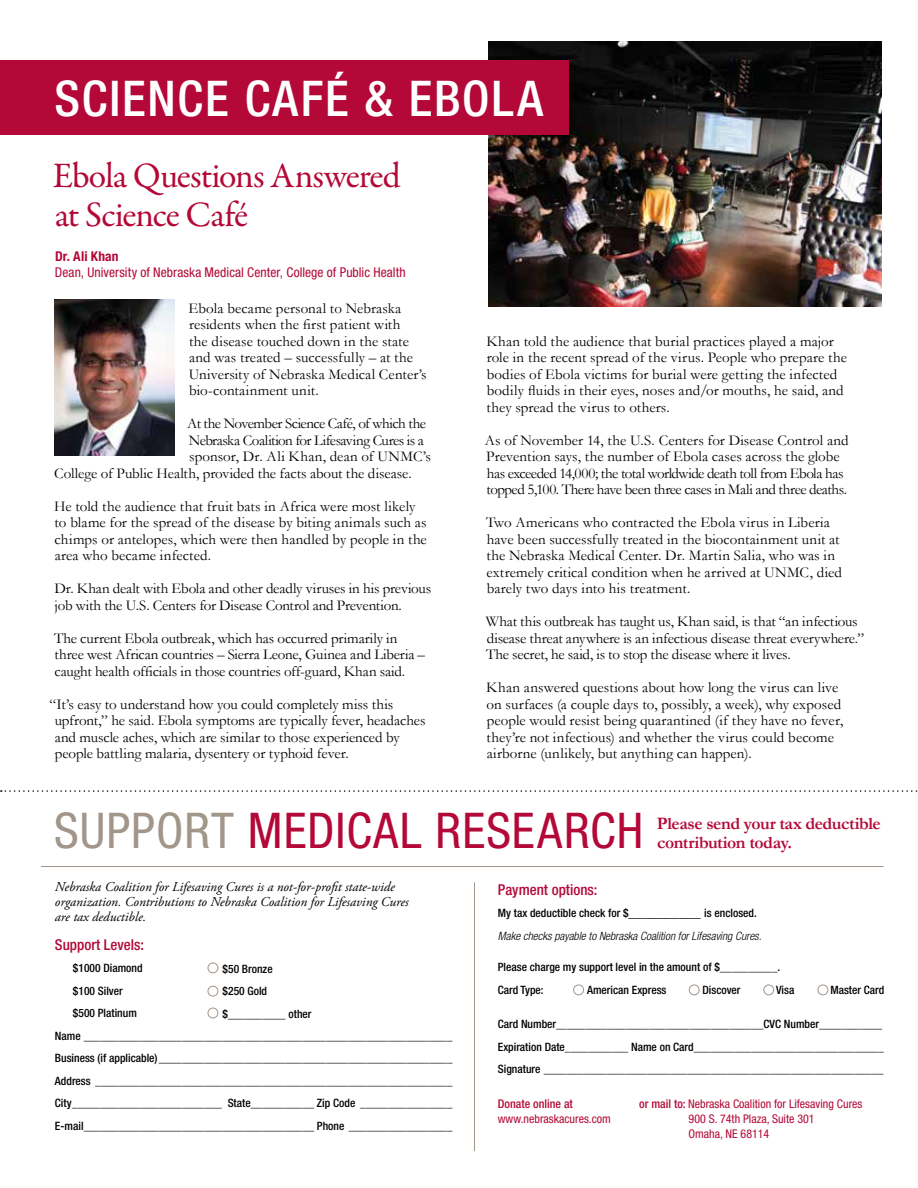
<style>
.page{position:relative;width:918px;height:1188px;background:#fff}
.page>*{position:absolute;margin:0;border:0;box-sizing:border-box;transform-origin:0 0}
.t1{font:condensed 49.35px "Helvetica Neue";letter-spacing:.02em;color:#b30838}
.t2{font:500 condensed 49.35px "Helvetica Neue";letter-spacing:.035em;color:#fff}
.t3{font:36px/39px "Garamond Premr Pro";letter-spacing:-.025em;color:#b30838}
.t4{font:700 17.7px/18.8px "Garamond";letter-spacing:-.025em;color:#b30838}
.t5{font:15px/16.5px "Garamond";color:#000}
.t6{font:15px "Garamond";letter-spacing:-.035em;color:#000}
.t7{font:500 condensed 15px "Helvetica Neue";color:#b30838}
.t8{font:italic 13.5px/15px "Adobe Garamond Pro";color:#000}
.t9{font:condensed 13.5px "Helvetica Neue";letter-spacing:.005em;color:#b30838}
.t10{font:700 condensed 13.5px "Helvetica Neue";letter-spacing:.005em;color:#b30838}
.t11{font:condensed 12px/15px "Helvetica Neue";color:#b30838}
.t12{font:500 condensed 12px "Helvetica Neue";color:#b30838}
.t13{font:500 condensed 11.55px/22.5px "Helvetica Neue";color:#000}
.t14{font:italic 300 condensed 11.55px/22.5px "Helvetica Neue";color:#000}
.s1{color:#a2958a}
.s2{font-weight:500;font-style:normal}
.s3{font-family:"Garamond";font-weight:700;font-style:normal;font-stretch:normal;font-size:14.4px}
.s4{font-weight:500}
</style>
<div class="page">
<img style="left:488px;top:41px;width:393px;height:265px">
<div style="left:0;top:60px;width:568px;height:75px;background:#b30838"></div>
<img style="left:54px;top:300px;width:121px;height:156px">
<hr style="left:41px;top:866px;width:842px;height:1px;background:#a2958a">
<hr style="left:474px;top:882px;width:1px;height:269px;background:#a2958a">
<svg style="left:1px;top:790px;width:917px;height:2px"></svg>
<div style="left:208px;top:963px;width:10px;height:10px;border:1px solid #a2958a;border-radius:50%"></div>
<div style="left:573px;top:985px;width:11px;height:10px;border:1px solid #a2958a;border-radius:50%"></div>
<div style="left:689px;top:985px;width:11px;height:10px;border:1px solid #a2958a;border-radius:50%"></div>
<div style="left:763px;top:985px;width:11px;height:10px;border:1px solid #a2958a;border-radius:50%"></div>
<div style="left:818px;top:985px;width:10px;height:10px;border:1px solid #a2958a;border-radius:50%"></div>
<div style="left:208px;top:986px;width:10px;height:11px;border:1px solid #a2958a;border-radius:50%"></div>
<div style="left:208px;top:1008px;width:10px;height:10px;border:1px solid #a2958a;border-radius:50%"></div>
<h1 class="t2" style="left:54px;top:69px;width:490px">SCIENCE CAFÉ &amp; EBOLA</h1>
<h2 class="t3" style="left:53px;top:157px;width:349px">Ebola Questions Answered at Science Café</h2>
<p class="t10" style="left:55px;top:248px;width:65px">Dr. Ali Khan</p>
<p class="t9" style="left:55px;top:265px;width:352px">Dean, University of Nebraska Medical Center, College of Public Health</p>
<p class="t5" style="left:189px;top:300px;width:240px">Ebola became personal to Nebraska residents when the first patient with<br>the disease touched down in the state and was treated – successfully – at the University of Nebraska Medical Center’s bio-containment unit.</p>
<p class="t6" style="left:187px;top:415px;width:240px">At the November Science Café, of which the</p>
<p class="t6" style="left:189px;top:431px;width:237px">Nebraska Coalition for Lifesaving Cures is a</p>
<p class="t5" style="left:189px;top:448px;width:243px">sponsor, Dr. Ali Khan, dean of UNMC’s</p>
<p class="t5" style="left:54px;top:465px;width:359px">College of Public Health, provided the facts about the disease.</p>
<p class="t5" style="left:54px;top:498px;width:374px">He told the audience that fruit bats in Africa were most likely to blame for the spread of the disease by biting animals such as chimps or antelopes, which were then handled by people in the area who became infected.</p>
<p class="t5" style="left:54px;top:580px;width:378px">Dr. Khan dealt with Ebola and other deadly viruses in his previous job with the U.S. Centers for Disease Control and Prevention.</p>
<p class="t5" style="left:54px;top:630px;width:373px">The current Ebola outbreak, which has occurred primarily in three west African countries – Sierra Leone, Guinea and Liberia – caught health officials in those countries off-guard, Khan said.</p>
<p class="t5" style="left:55px;top:696px;width:372px;text-indent:-5px">“It’s easy to understand how you could completely miss this upfront,” he said. Ebola symptoms are typically fever, headaches and muscle aches, which are similar to those experienced by people battling malaria, dysentery or typhoid fever.</p>
<p class="t5" style="left:486px;top:333px;width:362px">Khan told the audience that burial practices played a major role in the recent spread of the virus. People who prepare the bodies of Ebola victims for burial were getting the infected bodily fluids in their eyes, noses and/or mouths, he said, and they spread the virus to others.</p>
<p class="t5" style="left:485px;top:432px;width:365px">As of November 14, the U.S. Centers for Disease Control and Prevention says, the number of Ebola cases across the globe has exceeded 14,000; the total worldwide death toll from Ebola has topped 5,100. There have been three cases in Mali and three deaths.</p>
<p class="t5" style="left:486px;top:514px;width:357px">Two Americans who contracted the Ebola virus in Liberia have been successfully treated in the biocontainment unit at the Nebraska Medical Center. Dr. Martin Salia, who was in extremely critical condition when he arrived at UNMC, died barely two days into his treatment.</p>
<p class="t5" style="left:486px;top:613px;width:380px">What this outbreak has taught us, Khan said, is that “an infectious disease threat anywhere is an infectious disease threat everywhere.”<br>The secret, he said, is to stop the disease where it lives.</p>
<p class="t5" style="left:486px;top:679px;width:359px">Khan answered questions about how long the virus can live on surfaces (a couple days to, possibly, a week), why exposed people would resist being quarantined (if they have no fever, they’re not infectious) and whether the virus could become airborne (unlikely, but anything can happen).</p>
<h1 class="t1" style="left:54px;top:802px;width:591px"><span class="s1">SUPPORT</span> MEDICAL RESEARCH</h1>
<p class="t8" style="left:55px;top:880px;width:355px">Nebraska Coalition for Lifesaving Cures is a not-for-profit state-wide organization. Contributions to Nebraska Coalition for Lifesaving Cures are tax deductible.</p>
<p class="t7" style="left:55px;top:936px;width:91px">Support Levels:</p>
<p class="t13" style="left:73px;top:957px;width:71px">$1000 Diamond</p>
<p class="t13" style="left:73px;top:979px;width:51px">$100 Silver</p>
<p class="t13" style="left:73px;top:1002px;width:65px">$500 Platinum</p>
<p class="t13" style="left:55px;top:1024px;width:399px">Name ________________________________________________________________</p>
<p class="t13" style="left:55px;top:1047px;width:399px">Business (if applicable)___________________________________________________</p>
<p class="t13" style="left:55px;top:1069px;width:399px">Address ______________________________________________________________</p>
<p class="t13" style="left:55px;top:1092px;width:399px">City__________________________ State___________ Zip Code ________________</p>
<p class="t13" style="left:55px;top:1114px;width:399px">E-mail________________________________________ Phone __________________</p>
<p class="t4" style="left:657px;top:814px;width:226px">Please send your tax deductible contribution today.</p>
<p class="t7" style="left:498px;top:881px;width:101px">Payment options:</p>
<p class="t14" style="left:498px;top:902px;width:265px"><span class="s2">My tax deductible check for $</span><span class="s3">__________</span> <span class="s2">is enclosed.<br></span>Make checks payable to Nebraska Coalition for Lifesaving Cures.</p>
<p class="t13" style="left:498px;top:956px;width:284px">Please charge my support level in the amount of $__________.<br>Card Type:</p>
<p class="t13" style="left:223px;top:957px;width:90px">$50 Bronze<br>$250 Gold $__________ other</p>
<p class="t13" style="left:587px;top:978px;width:81px">American Express</p>
<p class="t13" style="left:702px;top:978px;width:40px">Discover</p>
<p class="t13" style="left:776px;top:978px;width:20px">Visa</p>
<p class="t13" style="left:830px;top:978px;width:55px">Master Card</p>
<p class="t13" style="left:498px;top:1013px;width:387px">Card Number____________________________________CVC Number___________<br>Expiration Date___________ Name on Card_________________________________<br>Signature ___________________________________________________________</p>
<p class="t12" style="left:498px;top:1096px;width:77px">Donate online at</p>
<p class="t11" style="left:498px;top:1111px;width:115px">www.nebraskacures.com</p>
<p class="t11" style="left:689px;top:1096px;width:175px;text-indent:-50px"><span class="s4">or mail to:</span> Nebraska Coalition for Lifesaving Cures<br>900 S. 74th Plaza, Suite 301<br>Omaha, NE 68114</p>
</div>
